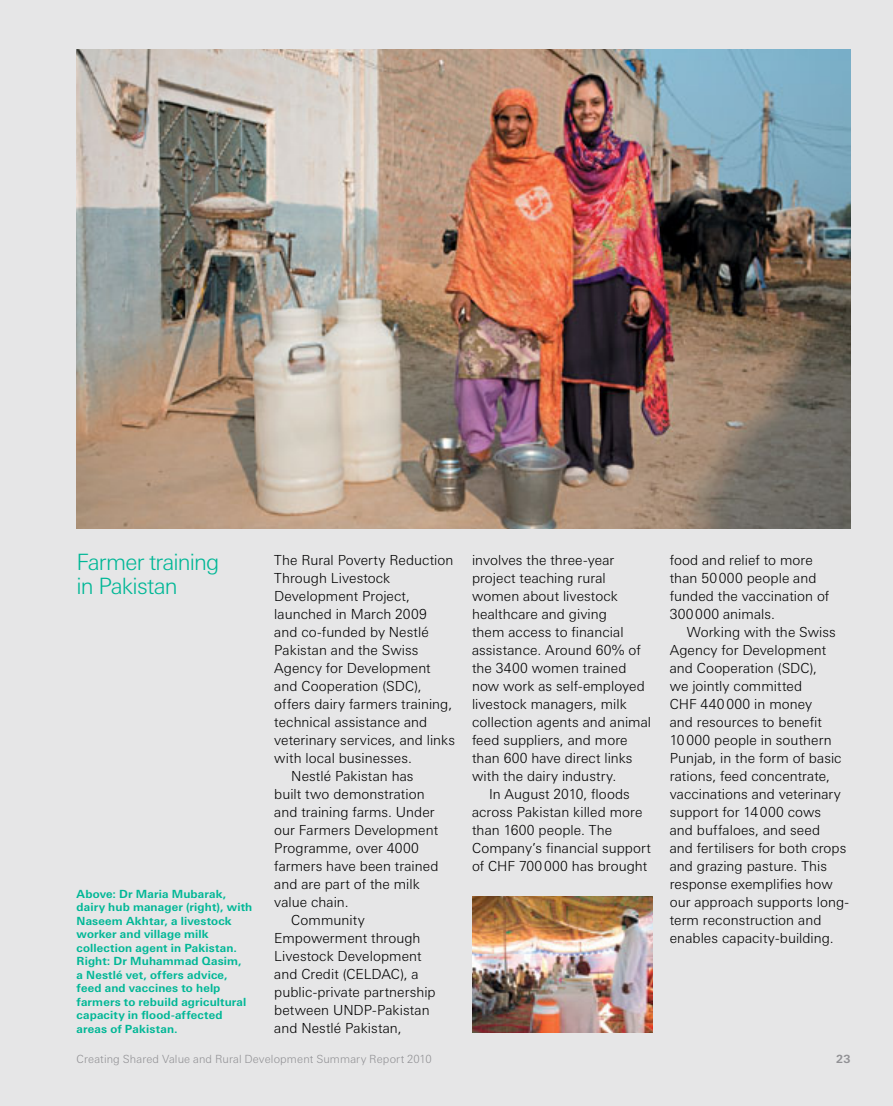
<style>
.page{position:relative;width:893px;height:1106px;background:#e6e6e7}
.page>*{position:absolute;margin:0;border:0;box-sizing:border-box;transform-origin:0 0}
.t1{font:300 22.5px/24px "LT Univers Basic";letter-spacing:-.035em;color:#00b796}
.t2{font:300 13.8px/18px "LT Univers Basic";letter-spacing:.005em;color:#000}
.t3{font:700 11.25px/13.5px "LT Univers Basic";letter-spacing:.015em;color:#00b796}
.t4{font:300 11.25px "LT Univers Basic";letter-spacing:.01em;color:#919195}
.t5{font:700 11.25px "LT Univers Basic";color:#919195}
</style>
<div class="page">
<img style="left:472px;top:896px;width:181px;height:137px">
<img style="left:77px;top:50px;width:773px;height:479px">
<h1 class="t1" style="left:77px;top:550px;width:144px">Farmer training in Pakistan</h1>
<p class="t2" style="left:472px;top:550px;width:144px">involves the three-year</p>
<p class="t2" style="left:274px;top:550px;width:181px">The Rural Poverty Reduction</p>
<p class="t2" style="left:274px;top:568px;width:118px">Through Livestock</p>
<p class="t2" style="left:274px;top:586px;width:137px">Development Project,</p>
<p class="t2" style="left:274px;top:604px;width:154px">launched in March 2009</p>
<p class="t2" style="left:274px;top:622px;width:156px">and co-funded by Nestlé</p>
<p class="t2" style="left:274px;top:640px;width:146px">Pakistan and the Swiss</p>
<p class="t2" style="left:274px;top:658px;width:158px">Agency for Development</p>
<p class="t2" style="left:274px;top:676px;width:149px">and Cooperation (SDC),</p>
<p class="t2" style="left:274px;top:694px;width:180px">offers dairy farmers training,</p>
<p class="t2" style="left:274px;top:712px;width:155px">technical assistance and</p>
<p class="t2" style="left:274px;top:730px;width:182px">veterinary services, and links</p>
<p class="t2" style="left:274px;top:748px;width:139px">with local businesses.</p>
<p class="t2" style="left:291px;top:766px;width:124px">Nestlé Pakistan has</p>
<p class="t2" style="left:274px;top:784px;width:152px">built two demonstration</p>
<p class="t2" style="left:274px;top:802px;width:162px">and training farms. Under</p>
<p class="t2" style="left:274px;top:820px;width:165px">our Farmers Development</p>
<p class="t2" style="left:274px;top:838px;width:146px">Programme, over 4000</p>
<p class="t2" style="left:274px;top:856px;width:166px">farmers have been trained</p>
<p class="t2" style="left:274px;top:874px;width:147px">and are part of the milk</p>
<p class="t2" style="left:274px;top:892px;width:76px">value chain.</p>
<p class="t2" style="left:291px;top:910px;width:75px">Community</p>
<p class="t2" style="left:274px;top:928px;width:148px">Empowerment through</p>
<p class="t2" style="left:274px;top:946px;width:149px">Livestock Development</p>
<p class="t2" style="left:274px;top:964px;width:146px">and Credit (CELDAC), a</p>
<p class="t2" style="left:274px;top:982px;width:163px">public-private partnership</p>
<p class="t2" style="left:274px;top:1000px;width:157px">between UNDP-Pakistan</p>
<p class="t2" style="left:274px;top:1018px;width:129px">and Nestlé Pakistan,</p>
<p class="t2" style="left:472px;top:568px;width:135px">project teaching rural</p>
<p class="t2" style="left:472px;top:586px;width:147px">women about livestock</p>
<p class="t2" style="left:472px;top:604px;width:136px">healthcare and giving</p>
<p class="t2" style="left:472px;top:622px;width:153px">them access to financial</p>
<p class="t2" style="left:472px;top:640px;width:170px">assistance. Around 60% of</p>
<p class="t2" style="left:472px;top:658px;width:156px">the 3400 women trained</p>
<p class="t2" style="left:472px;top:676px;width:174px">now work as self-employed</p>
<p class="t2" style="left:472px;top:694px;width:156px">livestock managers, milk</p>
<p class="t2" style="left:472px;top:712px;width:181px">collection agents and animal</p>
<p class="t2" style="left:472px;top:730px;width:157px">feed suppliers, and more</p>
<p class="t2" style="left:472px;top:748px;width:162px">than 600 have direct links</p>
<p class="t2" style="left:472px;top:766px;width:146px">with the dairy industry.</p>
<p class="t2" style="left:489px;top:784px;width:142px">In August 2010, floods</p>
<p class="t2" style="left:472px;top:802px;width:172px">across Pakistan killed more</p>
<p class="t2" style="left:472px;top:820px;width:142px">than 1600 people. The</p>
<p class="t2" style="left:472px;top:838px;width:180px">Company’s financial support</p>
<p class="t2" style="left:472px;top:856px;width:177px">of CHF 700000 has brought</p>
<p class="t3" style="left:77px;top:887px;width:177px">Above: Dr Maria Mubarak, dairy hub manager (right), with<br>Naseem Akhtar, a livestock worker and village milk collection agent in Pakistan.<br>Right: Dr Muhammad Qasim,<br>a Nestlé vet, offers advice, feed and vaccines to help farmers to rebuild agricultural capacity in flood-affected areas of Pakistan.</p>
<p class="t2" style="left:670px;top:550px;width:161px">food and relief to more than 50000 people and funded the vaccination of<br>300000 animals.</p>
<p class="t2" style="left:670px;top:622px;width:181px;text-indent:17px">Working with the Swiss<br>Agency for Development and Cooperation (SDC),<br>we jointly committed<br>CHF 440000 in money<br>and resources to benefit<br>10000 people in southern<br>Punjab, in the form of basic rations, feed concentrate, vaccinations and veterinary support for 14000 cows<br>and buffaloes, and seed<br>and fertilisers for both crops and grazing pasture. This response exemplifies how our approach supports long&shy;term reconstruction and enables capacity-building.</p>
<p class="t4" style="left:77px;top:1052px;width:357px">Creating Shared Value and Rural Development Summary Report 2010</p>
<p class="t5" style="left:836px;top:1052px;width:16px">23</p>
</div>
